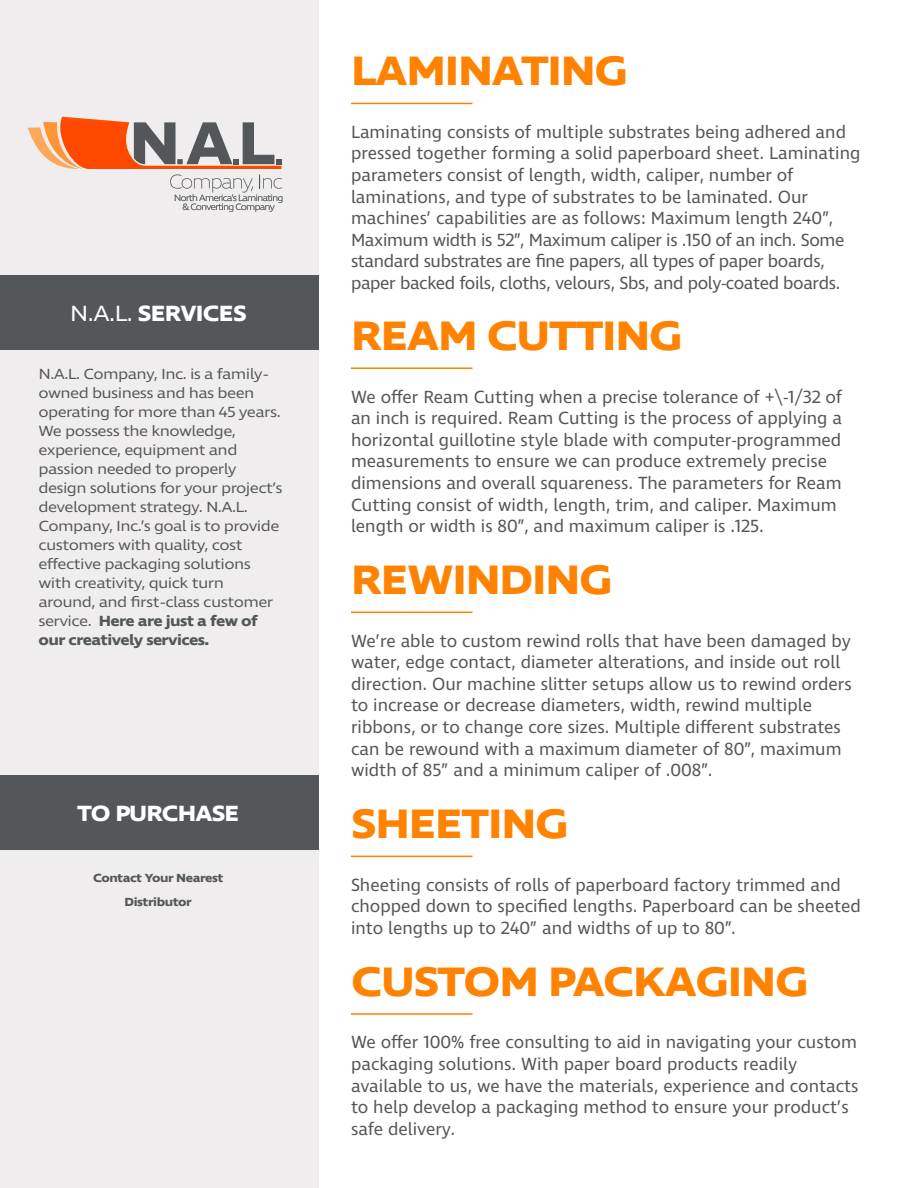
<style>
.page{position:relative;width:918px;height:1188px;background:#fff}
.page>*{position:absolute;margin:0;border:0;box-sizing:border-box;transform-origin:0 0}
.t1{font:700 42px "Ingra Wd";letter-spacing:-.03em;color:#ff8200}
.t2{font:700 22.5px "Ingra Wd";letter-spacing:-.04em;color:#fff}
.t3{font:18px/21.6px "Ingra";color:#54575a}
.t4{font:15px/19px "Ingra Wd";letter-spacing:-.04em;color:#54575a}
.t5{font:700 12px "Ingra Wd";letter-spacing:-.04em;color:#54575a}
.s1{font-weight:400}
.s2{font-weight:700}
</style>
<div class="page">
<div style="left:0;top:0;width:319px;height:1188px;background:#efedee"></div>
<div style="left:0;top:275px;width:319px;height:75px;background:#54575a"></div>
<svg style="left:170px;top:175px;width:113px;height:37px"></svg>
<svg style="left:28px;top:117px;width:253px;height:52px"></svg>
<div style="left:0;top:775px;width:319px;height:75px;background:#54575a"></div>
<hr style="left:351px;top:103px;width:121px;height:1px;background:#ff8200">
<hr style="left:351px;top:367px;width:121px;height:2px;background:#ff8200">
<hr style="left:351px;top:612px;width:121px;height:1px;background:#ff8200">
<hr style="left:351px;top:856px;width:121px;height:1px;background:#ff8200">
<hr style="left:351px;top:1013px;width:121px;height:2px;background:#ff8200">
<p class="t2" style="left:70px;top:299px;width:179px"><span class="s1">N.A.L.</span> SERVICES</p>
<p class="t4" style="left:38px;top:365px;width:246px">N.A.L. Company, Inc. is a family&shy;owned business and has been operating for more than 45 years.<br>We possess the knowledge, experience, equipment and passion needed to properly design solutions for your project’s development strategy. N.A.L.<br>Company, Inc.’s goal is to provide customers with quality, cost effective packaging solutions with creativity, quick turn around, and first-class customer service. <span class="s2">Here are just a few of our creatively services.</span></p>
<p class="t2" style="left:77px;top:800px;width:164px">TO PURCHASE</p>
<p class="t5" style="left:93px;top:871px;width:132px">Contact Your Nearest</p>
<p class="t5" style="left:125px;top:894px;width:69px">Distributor</p>
<p class="t1" style="left:351px;top:45px;width:279px">LAMINATING</p>
<p class="t3" style="left:351px;top:122px;width:511px">Laminating consists of multiple substrates being adhered and pressed together forming a solid paperboard sheet. Laminating parameters consist of length, width, caliper, number of laminations, and type of substrates to be laminated. Our machines’ capabilities are as follows: Maximum length 240”, Maximum width is 52”, Maximum caliper is .150 of an inch. Some standard substrates are fine papers, all types of paper boards, paper backed foils, cloths, velours, Sbs, and poly-coated boards.</p>
<p class="t1" style="left:351px;top:309px;width:333px">REAM CUTTING</p>
<p class="t3" style="left:351px;top:387px;width:493px">We offer Ream Cutting when a precise tolerance of +\-1/32 of an inch is required. Ream Cutting is the process of applying a horizontal guillotine style blade with computer-programmed measurements to ensure we can produce extremely precise dimensions and overall squareness. The parameters for Ream Cutting consist of width, length, trim, and caliper. Maximum length or width is 80”, and maximum caliper is .125.</p>
<p class="t1" style="left:351px;top:553px;width:263px">REWINDING</p>
<p class="t3" style="left:351px;top:631px;width:502px">We’re able to custom rewind rolls that have been damaged by water, edge contact, diameter alterations, and inside out roll direction. Our machine slitter setups allow us to rewind orders to increase or decrease diameters, width, rewind multiple ribbons, or to change core sizes. Multiple different substrates can be rewound with a maximum diameter of 80”, maximum width of 85” and a minimum caliper of .008”.</p>
<p class="t1" style="left:351px;top:797px;width:219px">SHEETING</p>
<p class="t3" style="left:351px;top:875px;width:511px">Sheeting consists of rolls of paperboard factory trimmed and chopped down to specified lengths. Paperboard can be sheeted into lengths up to 240” and widths of up to 80”.</p>
<p class="t1" style="left:351px;top:955px;width:459px">CUSTOM PACKAGING</p>
<p class="t3" style="left:351px;top:1032px;width:509px">We offer 100% free consulting to aid in navigating your custom packaging solutions. With paper board products readily available to us, we have the materials, experience and contacts to help develop a packaging method to ensure your product’s safe delivery.</p>
</div>
